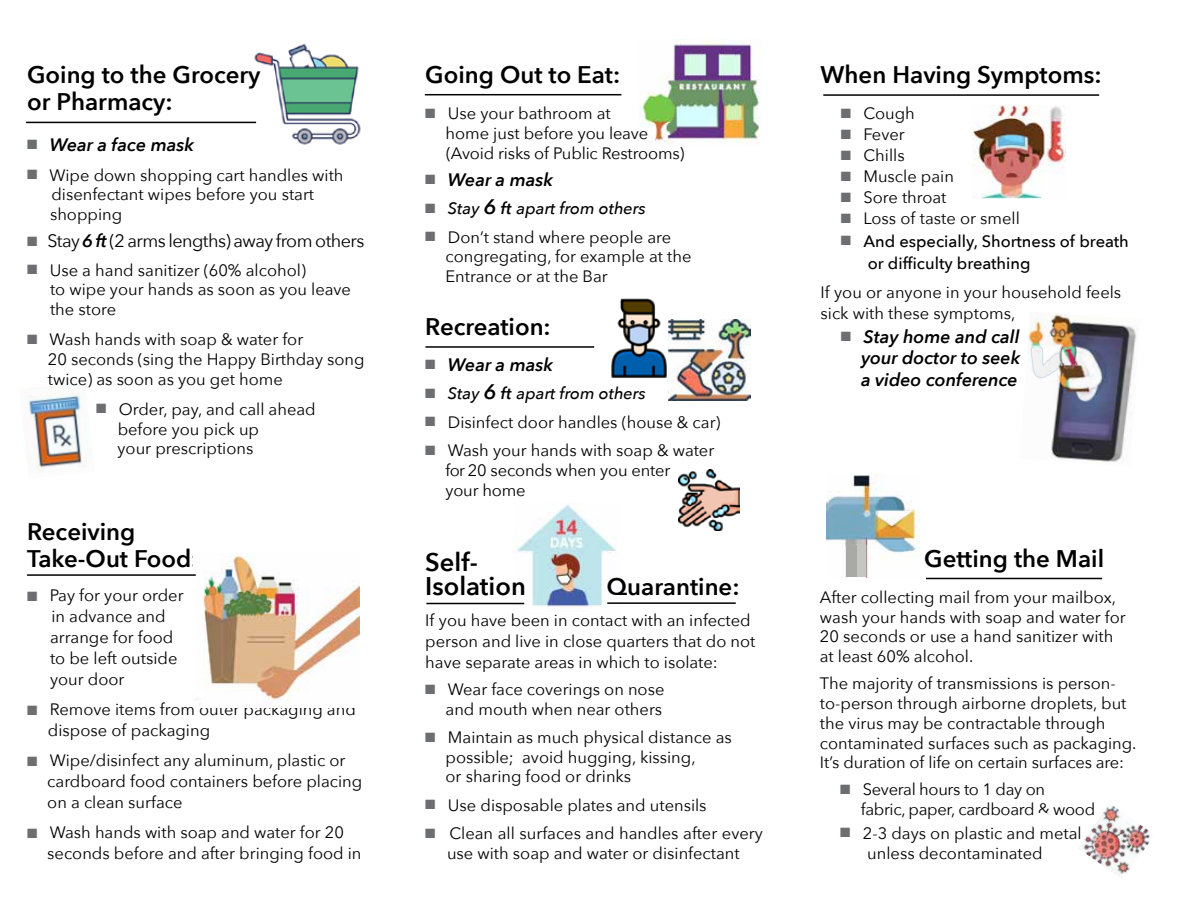
<style>
.page{position:relative;width:1188px;height:918px;background:#fff}
.page>*{position:absolute;margin:0;border:0;box-sizing:border-box;transform-origin:0 0}
.t1{font:600 25.5px/24px "Avenir Next";color:#000}
.t2{font:600 24px/27px "Avenir Next";color:#000}
.t3{font:italic 600 18px/21.6px "Avenir Next";color:#000;text-align:justify}
.t4{font:18px "Avenir Next";letter-spacing:-.03em;color:#000}
.t5{font:16.5px/19.8px "Avenir Next";color:#000}
.t6{font:500 16.5px/22.5px "Avenir Next";color:#000}
.t7{font:16.5px/19.8px "Avenir Next";letter-spacing:-.02em;color:#000}
.t8{font:italic 500 16.5px "Avenir Next";color:#000}
.s1{color:#6d6e71}
.s2{font-weight:600;font-style:italic}
.s3{font-weight:600;font-size:21px}
.s4{font-weight:600}
</style>
<div class="page">
<img style="left:1079px;top:805px;width:71px;height:72px">
<hr style="left:926px;top:578px;width:176px;height:1px;background:#000">
<img style="left:826px;top:475px;width:94px;height:103px">
<div style="left:857px;top:545px;width:9px;height:32px;background:#c5c6c1"></div>
<div style="left:846px;top:545px;width:10px;height:32px;background:#a9a9a7"></div>
<img style="left:513px;top:505px;width:104px;height:102px">
<hr style="left:426px;top:603px;width:98px;height:1px;background:#000">
<hr style="left:607px;top:602px;width:129px;height:2px;background:#000">
<img style="left:1028px;top:314px;width:109px;height:148px">
<svg style="left:1030px;top:347px;width:31px;height:46px"></svg>
<img style="left:972px;top:106px;width:93px;height:93px">
<hr style="left:823px;top:94px;width:276px;height:2px;background:#000">
<img style="left:195px;top:553px;width:165px;height:152px">
<hr style="left:27px;top:574px;width:169px;height:2px;background:#000">
<img style="left:679px;top:469px;width:61px;height:62px">
<img style="left:669px;top:320px;width:81px;height:81px">
<img style="left:611px;top:298px;width:69px;height:82px">
<hr style="left:425px;top:346px;width:169px;height:2px;background:#000">
<img style="left:640px;top:40px;width:120px;height:104px">
<hr style="left:425px;top:94px;width:196px;height:1px;background:#000">
<img style="left:249px;top:43px;width:112px;height:102px">
<hr style="left:26px;top:122px;width:230px;height:1px;background:#000">
<img style="left:25px;top:388px;width:61px;height:83px">
<h2 class="t2" style="left:27px;top:61px;width:235px">Going to the Grocery or Pharmacy:</h2>
<p class="t3" style="left:27px;top:133px;width:168px"><span class="s1">■</span> Wear a face mask</p>
<p class="t5" style="left:50px;top:164px;width:295px;text-indent:-23px"><span class="s1">■</span> Wipe down shopping cart handles with disenfectant wipes before you start shopping</p>
<p class="t4" style="left:27px;top:226px;width:339px"><span class="s1">■</span> Stay <span class="s2">6 ft</span> (2 arms lengths) away from others</p>
<p class="t5" style="left:50px;top:259px;width:303px;text-indent:-23px"><span class="s1">■</span> Use a hand sanitizer (60% alcohol)<br>to wipe your hands as soon as you leave the store</p>
<p class="t5" style="left:48px;top:329px;width:318px;text-indent:-21px"><span class="s1">■</span> Wash hands with soap &amp; water for<br>20 seconds (sing the Happy Birthday song twice) as soon as you get home</p>
<p class="t5" style="left:118px;top:398px;width:200px;text-indent:-21px"><span class="s1">■</span> Order, pay, and call ahead before you pick up<br>your prescriptions</p>
<h2 class="t2" style="left:27px;top:517px;width:173px">Receiving<br>Take-Out Food:</h2>
<p class="t5" style="left:50px;top:584px;width:135px;line-height:21px;text-indent:-23px"><span class="s1">■</span> Pay for your order in advance and arrange for food to be left outside your door</p>
<p class="t5" style="left:48px;top:698px;width:309px;line-height:21px;text-indent:-21px"><span class="s1">■</span> Remove items from outer packaging and dispose of packaging</p>
<p class="t5" style="left:47px;top:749px;width:316px;line-height:21px;text-indent:-20px"><span class="s1">■</span> Wipe/disinfect any aluminum, plastic or cardboard food containers before placing on a clean surface</p>
<p class="t5" style="left:47px;top:821px;width:316px;line-height:21px;text-indent:-20px"><span class="s1">■</span> Wash hands with soap and water for 20 seconds before and after bringing food in</p>
<h2 class="t2" style="left:425px;top:61px;width:197px">Going Out to Eat:</h2>
<p class="t5" style="left:445px;top:103px;width:241px;text-indent:-20px"><span class="s1">■</span> Use your bathroom at<br>home just before you leave (Avoid risks of Public Restrooms)</p>
<p class="t3" style="left:425px;top:168px;width:129px"><span class="s1">■</span> Wear a mask</p>
<p class="t8" style="left:425px;top:194px;width:222px"><span class="s1">■</span> Stay <span class="s3">6</span> <span class="s4">ft</span> apart from others</p>
<p class="t5" style="left:445px;top:226px;width:247px;text-indent:-20px"><span class="s1">■</span> Don’t stand where people are congregating, for example at the<br>Entrance or at the Bar</p>
<h2 class="t2" style="left:425px;top:312px;width:127px">Recreation:</h2>
<p class="t3" style="left:425px;top:353px;width:129px"><span class="s1">■</span> Wear a mask</p>
<p class="t8" style="left:425px;top:380px;width:222px"><span class="s1">■</span> Stay <span class="s3">6</span> <span class="s4">ft</span> apart from others</p>
<p class="t5" style="left:425px;top:412px;width:297px"><span class="s1">■</span> Disinfect door handles (house &amp; car)</p>
<p class="t5" style="left:445px;top:440px;width:270px;text-indent:-20px"><span class="s1">■</span> Wash your hands with soap &amp; water for 20 seconds when you enter<br>your home</p>
<h1 class="t1" style="left:425px;top:549px;width:102px">Self-<br>Isolation</h1>
<h2 class="t2" style="left:607px;top:572px;width:134px">Quarantine:</h2>
<p class="t5" style="left:425px;top:609px;width:332px;line-height:21px">If you have been in contact with an infected person and live in close quarters that do not have separate areas in which to isolate:</p>
<p class="t5" style="left:425px;top:679px;width:241px;text-align:right"><span class="s1">■</span> Wear face coverings on nose and mouth when near others</p>
<p class="t5" style="left:446px;top:727px;width:288px;text-indent:-20px"><span class="s1">■</span> Maintain as much physical distance as possible; avoid hugging, kissing,<br>or sharing food or drinks</p>
<p class="t5" style="left:425px;top:794px;width:283px"><span class="s1">■</span> Use disposable plates and utensils</p>
<p class="t5" style="left:425px;top:823px;width:339px;text-align:center"><span class="s1">■</span> Clean all surfaces and handles after every use with soap and water or disinfectant</p>
<h2 class="t2" style="left:821px;top:61px;width:283px">When Having Symptoms:</h2>
<p class="t5" style="left:841px;top:103px;width:76px"><span class="s1">■</span> Cough</p>
<p class="t5" style="left:841px;top:124px;width:66px"><span class="s1">■</span> Fever</p>
<p class="t5" style="left:841px;top:145px;width:65px"><span class="s1">■</span> Chills</p>
<p class="t5" style="left:841px;top:166px;width:115px"><span class="s1">■</span> Muscle pain</p>
<p class="t5" style="left:841px;top:187px;width:107px"><span class="s1">■</span> Sore throat</p>
<p class="t5" style="left:841px;top:208px;width:181px"><span class="s1">■</span> Loss of taste or smell</p>
<p class="t6" style="left:868px;top:229px;width:263px;text-indent:-27px"><span class="s1">■</span> And especially, Shortness of breath or difficulty breathing</p>
<p class="t5" style="left:821px;top:281px;width:302px;line-height:21px">If you or anyone in your household feels sick with these symptoms,</p>
<p class="t3" style="left:861px;top:325px;width:160px;text-indent:-20px"><span class="s1">■</span> Stay home and call your doctor to seek a video conference</p>
<h2 class="t2" style="left:924px;top:544px;width:181px">Getting the Mail</h2>
<p class="t5" style="left:820px;top:586px;width:307px">After collecting mail from your mailbox, wash your hands with soap and water for 20 seconds or use a hand sanitizer with at least 60% alcohol.</p>
<p class="t5" style="left:820px;top:673px;width:318px">The majority of transmissions is person&shy;to-person through airborne droplets, but the virus may be contractable through contaminated surfaces such as packaging.<br>It’s duration of life on certain surfaces are:</p>
<p class="t7" style="left:861px;top:779px;width:236px;text-indent:-21px"><span class="s1">■</span> Several hours to 1 day on<br>fabric, paper, cardboard &amp; wood</p>
<p class="t5" style="left:867px;top:823px;width:216px;text-indent:-27px"><span class="s1">■</span> 2-3 days on plastic and metal unless decontaminated</p>
</div>
